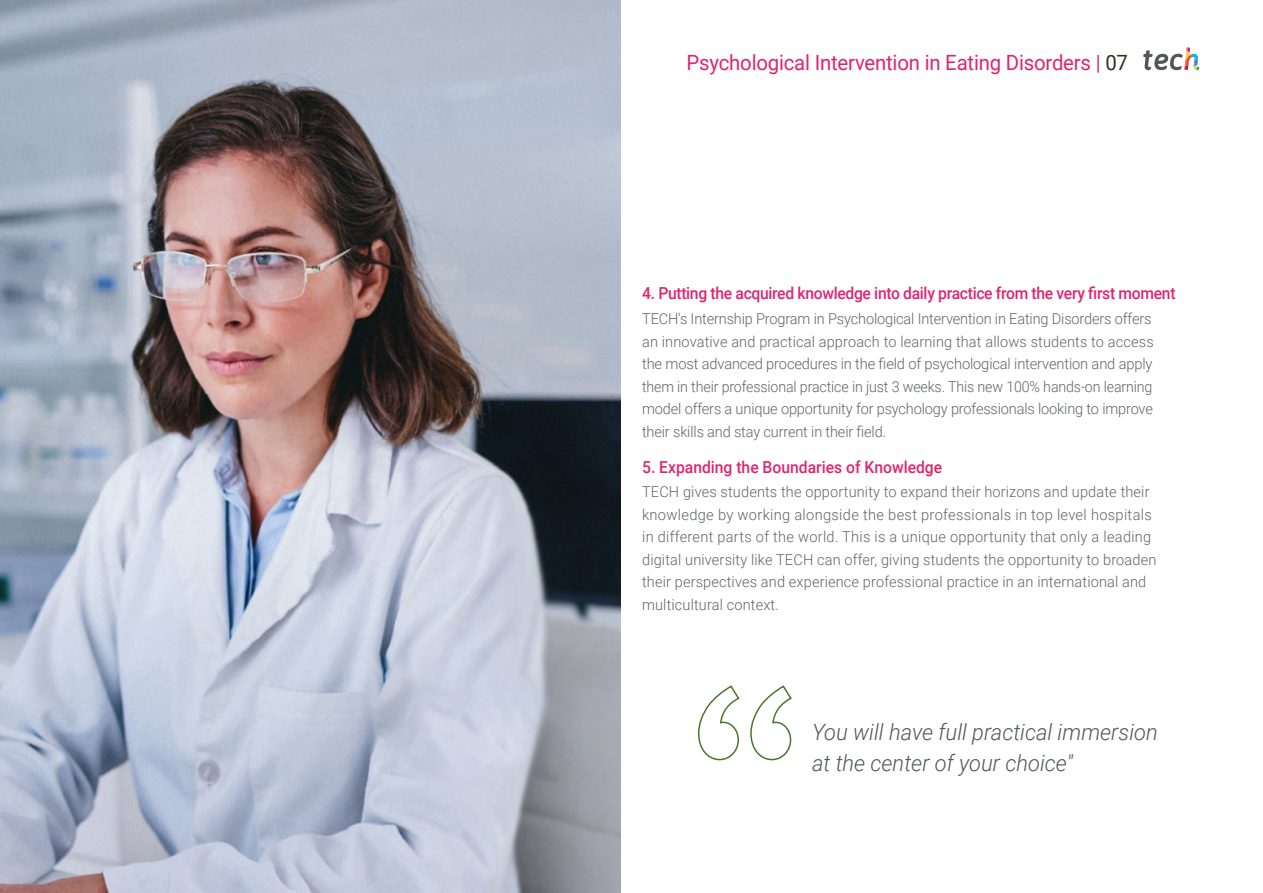
<style>
.page{position:relative;width:1263px;height:893px;background:#fff}
.page>*{position:absolute;margin:0;border:0;box-sizing:border-box;transform-origin:0 0}
.t1{font:italic 300 22.5px/31.5px "Roboto";color:#52555b}
.t2{font:21px "Roboto";letter-spacing:-.01em;color:#e12470}
.t3{font:500 16.5px "Roboto";letter-spacing:-.02em;color:#df256f;scale:.95 1}
.t4{font:500 16.5px "Roboto";color:#df256f;scale:.95 1}
.t5{font:300 15px/22.5px "Roboto";letter-spacing:-.01em;color:#61646a}
.t6{font:300 15px/22.5px "Roboto";letter-spacing:.01em;color:#61646a}
.s1{color:#332d20}
</style>
<div class="page">
<svg style="left:1143px;top:47px;width:56px;height:24px"></svg>
<img style="left:0;top:0;width:621px;height:893px">
<svg style="left:698px;top:685px;width:94px;height:76px"></svg>
<h2 class="t2" style="left:686px;top:48px;width:443px">Psychological Intervention in Eating Disorders | <span class="s1">07</span></h2>
<p class="t3" style="left:642px;top:282px;width:563px">4. Putting the acquired knowledge into daily practice from the very first moment</p>
<p class="t5" style="left:642px;top:307px;width:513px">TECH's Internship Program in Psychological Intervention in Eating Disorders offers an innovative and practical approach to learning that allows students to access the most advanced procedures in the field of psychological intervention and apply them in their professional practice in just 3 weeks. This new 100% hands-on learning model offers a unique opportunity for psychology professionals looking to improve their skills and stay current in their field.</p>
<p class="t4" style="left:642px;top:455px;width:317px">5. Expanding the Boundaries of Knowledge</p>
<p class="t6" style="left:642px;top:480px;width:516px">TECH gives students the opportunity to expand their horizons and update their knowledge by working alongside the best professionals in top level hospitals in different parts of the world. This is a unique opportunity that only a leading digital university like TECH can offer, giving students the opportunity to broaden their perspectives and experience professional practice in an international and multicultural context.</p>
<h1 class="t1" style="left:812px;top:715px;width:347px">You will have full practical immersion at the center of your choice"</h1>
</div>
